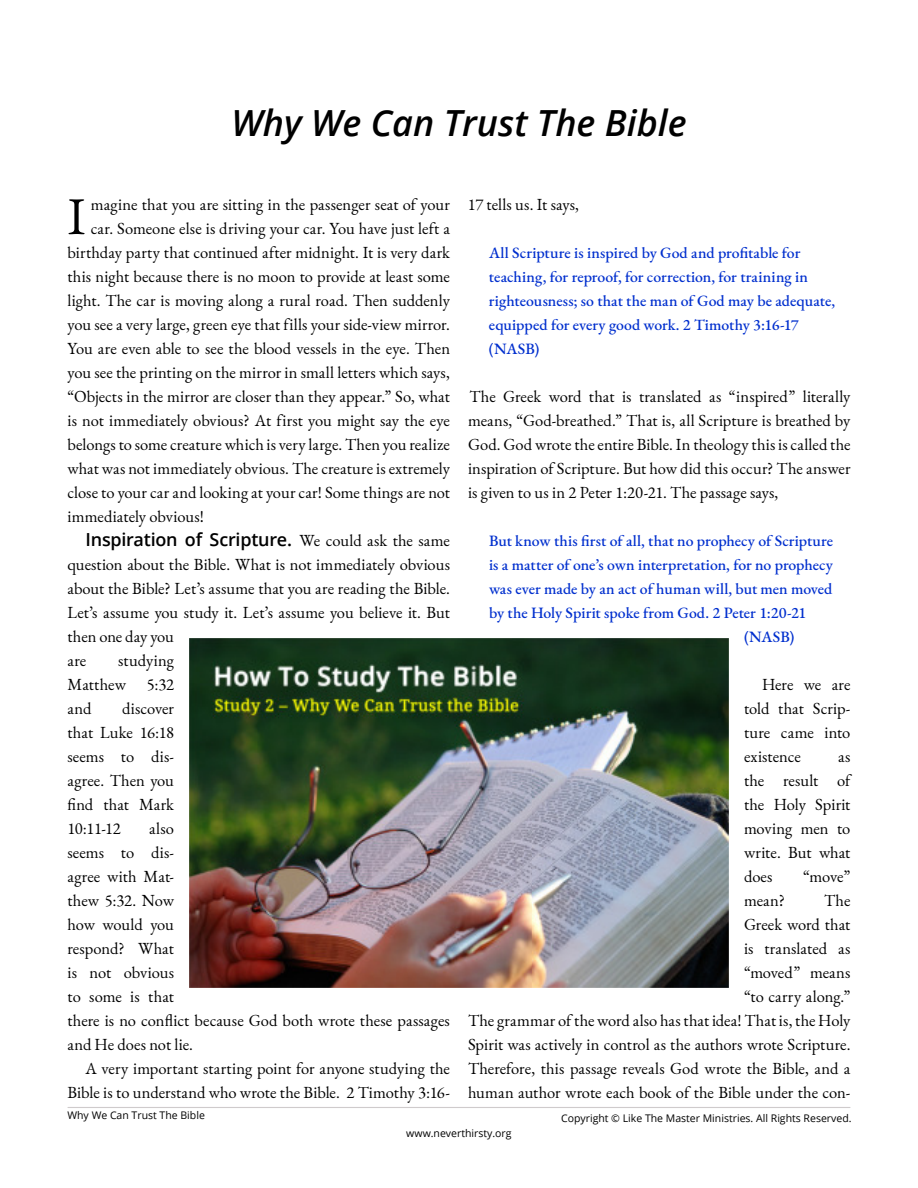
<style>
.page{position:relative;width:918px;height:1188px;background:#fff}
.page>*{position:absolute;margin:0;border:0;box-sizing:border-box;transform-origin:0 0}
.t1{font:53.1px "EB Garamond";color:#000}
.t2{font:italic 600 36px "Open Sans";color:#000}
.t3{font:600 18px "Open Sans";letter-spacing:-.015em;color:#000}
.t4{font:16.5px/24px "EB Garamond";color:#000;text-align:justify}
.t5{font:500 15.75px/24px "EB Garamond";color:#002fce}
.t6{font:10.5px "Open Sans";color:#000}
.s1{font-family:"EB Garamond";font-weight:400;font-size:16.5px}
</style>
<div class="page">
<hr style="left:68px;top:1107px;width:783px;height:1px;background:#cfcbcc">
<img style="left:189px;top:639px;width:540px;height:348px">
<h2 class="t2" style="left:231px;top:108px;width:457px">Why We Can Trust The Bible</h2>
<h1 class="t1" style="left:68px;top:197px;width:20px">I</h1>
<p class="t4" style="left:91px;top:195px;width:361px">magine that you are sitting in the passenger seat of your</p>
<p class="t4" style="left:91px;top:219px;width:361px">car. Someone else is driving your car. You have just left a</p>
<p class="t4" style="left:68px;top:243px;width:384px">birthday party that continued after midnight. It is very dark</p>
<p class="t4" style="left:68px;top:267px;width:384px">this night because there is no moon to provide at least some</p>
<p class="t4" style="left:68px;top:291px;width:384px">light. The car is moving along a rural road. Then suddenly</p>
<p class="t4" style="left:68px;top:315px;width:384px">you see a very large, green eye that fills your side-view mirror.</p>
<p class="t4" style="left:68px;top:339px;width:384px">You are even able to see the blood vessels in the eye. Then</p>
<p class="t4" style="left:68px;top:363px;width:384px">you see the printing on the mirror in small letters which says,</p>
<p class="t4" style="left:68px;top:387px;width:384px">“Objects in the mirror are closer than they appear.” So, what</p>
<p class="t4" style="left:68px;top:411px;width:384px">is not immediately obvious? At first you might say the eye</p>
<p class="t4" style="left:68px;top:435px;width:384px">belongs to some creature which is very large. Then you realize</p>
<p class="t4" style="left:68px;top:459px;width:384px">what was not immediately obvious. The creature is extremely</p>
<p class="t4" style="left:68px;top:483px;width:384px">close to your car and looking at your car! Some things are not</p>
<p class="t4" style="left:68px;top:507px;width:138px">immediately obvious!</p>
<p class="t3" style="left:86px;top:532px;width:366px">Inspiration of Scripture. <span class="s1">We could ask the same</span></p>
<p class="t4" style="left:67px;top:555px;width:384px;text-align:left">question about the Bible. What is not immediately obvious about the Bible? Let’s assume that you are reading the Bible.<br>Let’s assume you study it. Let’s assume you believe it. But then one day you<br>are</p>
<p class="t4" style="left:67px;top:651px;width:108px;text-indent:51px">studying<br>Matthew</p>
<p class="t4" style="left:147px;top:675px;width:29px">5:32</p>
<p class="t4" style="left:67px;top:699px;width:108px;text-indent:55px">discover that Luke 16:18 seems to dis&shy;agree. Then you find that Mark 10:11-12</p>
<p class="t4" style="left:67px;top:699px;width:25px">and</p>
<p class="t4" style="left:67px;top:819px;width:384px;text-align:left;text-indent:82px">also<br>seems to dis-<br>agree with Mat-<br>thew 5:32. Now<br>how would you<br>respond? What<br>is not obvious<br>to some is that<br>there is no conflict because God both wrote these passages and He does not lie.</p>
<p class="t4" style="left:67px;top:1059px;width:384px;text-align:right">A very important starting point for anyone studying the<br>Bible is to understand who wrote the Bible. 2 Timothy 3:16-</p>
<p class="t6" style="left:67px;top:1111px;width:139px">Why We Can Trust The Bible</p>
<p class="t4" style="left:468px;top:195px;width:113px">17 tells us. It says,</p>
<p class="t5" style="left:489px;top:243px;width:348px">All Scripture is inspired by God and profitable for teaching, for reproof, for correction, for training in righteousness; so that the man of God may be adequate, equipped for every good work. 2 Timothy 3:16-17 (NASB)</p>
<p class="t4" style="left:468px;top:387px;width:384px">The Greek word that is translated as “inspired” literally means, “God-breathed.” That is, all Scripture is breathed by God. God wrote the entire Bible. In theology this is called the inspiration of Scripture. But how did this occur? The answer is given to us in 2 Peter 1:20-21. The passage says,</p>
<p class="t5" style="left:489px;top:531px;width:346px">But know this first of all, that no prophecy of Scripture</p>
<p class="t5" style="left:489px;top:555px;width:345px">is a matter of one’s own interpretation, for no prophecy</p>
<p class="t5" style="left:489px;top:579px;width:345px">was ever made by an act of human will, but men moved</p>
<p class="t5" style="left:489px;top:603px;width:319px">by the Holy Spirit spoke from God. 2 Peter 1:20-21</p>
<p class="t5" style="left:744px;top:627px;width:52px">(NASB)</p>
<p class="t4" style="left:744px;top:675px;width:108px;text-indent:18px">Here we are told that Scrip&shy;ture came into existence</p>
<p class="t4" style="left:744px;top:747px;width:108px;text-indent:94px">as the result of the Holy Spirit moving men to write. But what does</p>
<p class="t4" style="left:803px;top:867px;width:49px">“move”</p>
<p class="t4" style="left:468px;top:891px;width:384px;text-align:right">The<br>Greek word that<br>is translated as<br>“moved” means<br>“to carry along.”<br>The grammar of the word also has that idea! That is, the Holy Spirit was actively in control as the authors wrote Scripture.<br>Therefore, this passage reveals God wrote the Bible, and a human author wrote each book of the Bible under the con-</p>
<p class="t4" style="left:744px;top:891px;width:42px">mean?</p>
<p class="t6" style="left:561px;top:1114px;width:292px">Copyright © Like The Master Ministries. All Rights Reserved.</p>
<p class="t6" style="left:406px;top:1129px;width:107px">www.neverthirsty.org</p>
</div>
